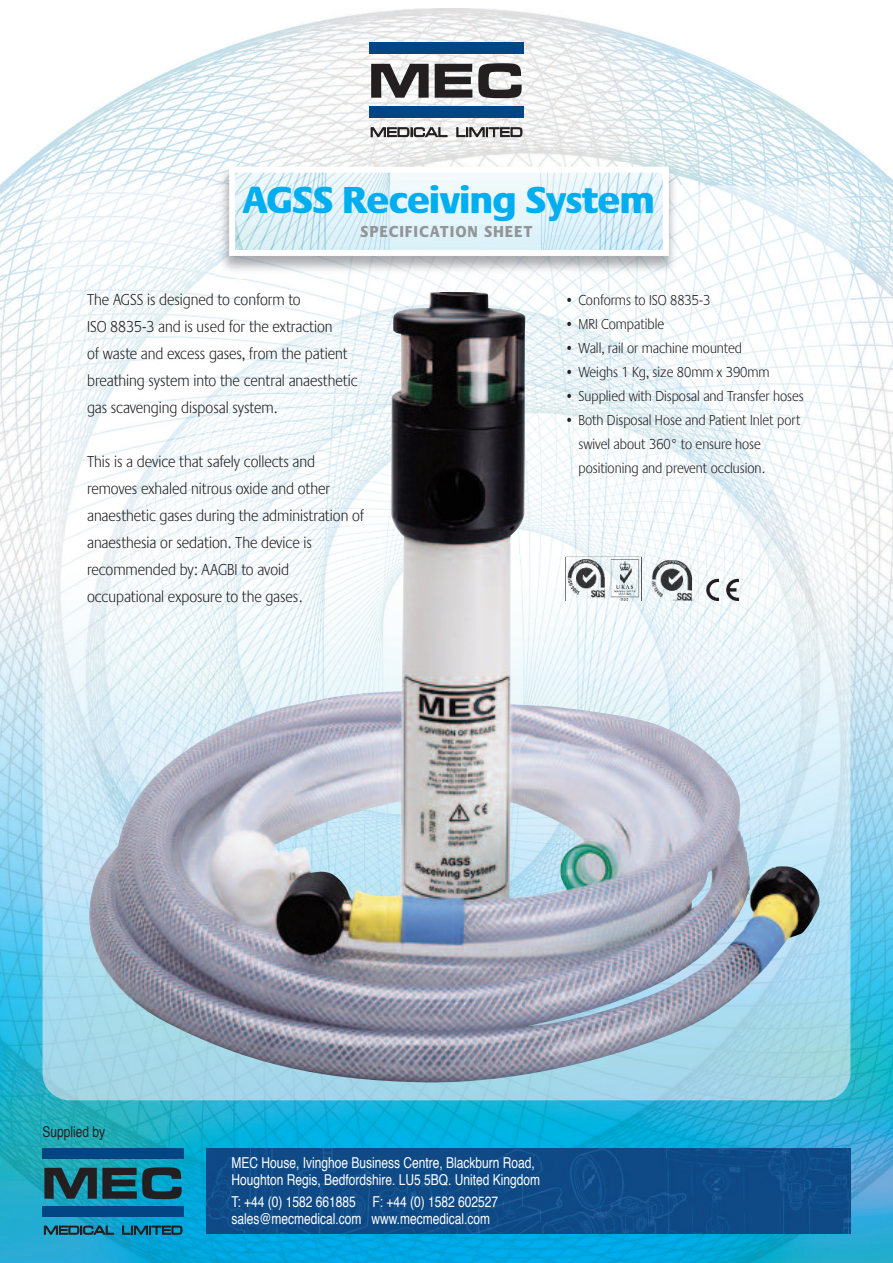
<style>
.page{position:relative;width:893px;height:1263px;background:#fff}
.page>*{position:absolute;margin:0;border:0;box-sizing:border-box;transform-origin:0 0}
.t1{font:800 39px "Praxis EF";color:#00aeef}
.t2{font:300 16.5px/27px "Praxis EF";color:#231f20;scale:.9 1}
.t3{font:800 16.5px "Praxis EF";letter-spacing:.1em;color:#939598;scale:.9 1}
.t4{font:300 15px/24px "Praxis EF";color:#231f20;scale:.9 1}
.t5{font:15px/16.5px "Helvetica";color:#fff;scale:.8 1}
.t6{font:15px "Helvetica";color:#231f20;scale:.8 1}
</style>
<div class="page">
<img style="left:0;top:8px;width:893px;height:1255px">
<img style="left:43px;top:186px;width:807px;height:914px">
<div style="left:369px;top:43px;width:155px;height:11px;background:#004684"></div>
<div style="left:369px;top:106px;width:155px;height:12px;background:#004684"></div>
<svg style="left:371px;top:64px;width:58px;height:34px"></svg>
<svg style="left:435px;top:64px;width:37px;height:34px"></svg>
<svg style="left:478px;top:63px;width:44px;height:35px"></svg>
<svg style="left:370px;top:127px;width:78px;height:10px"></svg>
<svg style="left:456px;top:127px;width:67px;height:10px"></svg>
<img style="left:207px;top:1149px;width:643px;height:85px">
<div style="left:43px;top:1148px;width:141px;height:11px;background:#004684"></div>
<div style="left:43px;top:1206px;width:141px;height:11px;background:#004684"></div>
<svg style="left:44px;top:1167px;width:138px;height:32px;background:#1b5360"></svg>
<svg style="left:44px;top:1225px;width:70px;height:9px"></svg>
<svg style="left:122px;top:1225px;width:61px;height:9px"></svg>
<img style="left:216px;top:163px;width:466px;height:115px">
<img style="left:236px;top:174px;width:426px;height:75px">
<div style="left:229px;top:167px;width:440px;height:89px;border:6px solid #fff"></div>
<img style="left:88px;top:292px;width:733px;height:790px">
<h1 class="t1" style="left:243px;top:185px;width:413px">AGSS Receiving System</h1>
<p class="t3" style="left:360px;top:226px;width:193px">SPECIFICATION SHEET</p>
<p class="t2" style="left:87px;top:287px;width:302px">The AGSS is designed to conform to<br>ISO 8835-3 and is used for the extraction<br>of waste and excess gases, from the patient breathing system into the central anaesthetic gas scavenging disposal system.</p>
<p class="t2" style="left:87px;top:449px;width:309px">This is a device that safely collects and removes exhaled nitrous oxide and other anaesthetic gases during the administration of anaesthesia or sedation. The device is recommended by: AAGBI to avoid occupational exposure to the gases.</p>
<p class="t4" style="left:565px;top:289px;width:163px">• Conforms to ISO 8835-3</p>
<p class="t4" style="left:565px;top:313px;width:112px">• MRI Compatible</p>
<p class="t4" style="left:565px;top:337px;width:198px">• Wall, rail or machine mounted</p>
<p class="t4" style="left:565px;top:361px;width:229px">• Weighs 1 Kg, size 80mm x 390mm</p>
<p class="t4" style="left:565px;top:385px;width:267px">• Supplied with Disposal and Transfer hoses</p>
<p class="t4" style="left:578px;top:409px;width:248px;text-indent:-14px">• Both Disposal Hose and Patient Inlet port swivel about 360° to ensure hose positioning and prevent occlusion.</p>
<p class="t6" style="left:43px;top:1125px;width:80px">Supplied by</p>
<p class="t5" style="left:231px;top:1156px;width:388px">MEC House, Ivinghoe Business Centre, Blackburn Road,<br>Houghton Regis, Bedfordshire. LU5 5BQ. United Kingdom</p>
<p class="t5" style="left:231px;top:1195px;width:335px">T: +44 (0) 1582 661885 F: +44 (0) 1582 602527 sales@mecmedical.com www.mecmedical.com</p>
</div>
